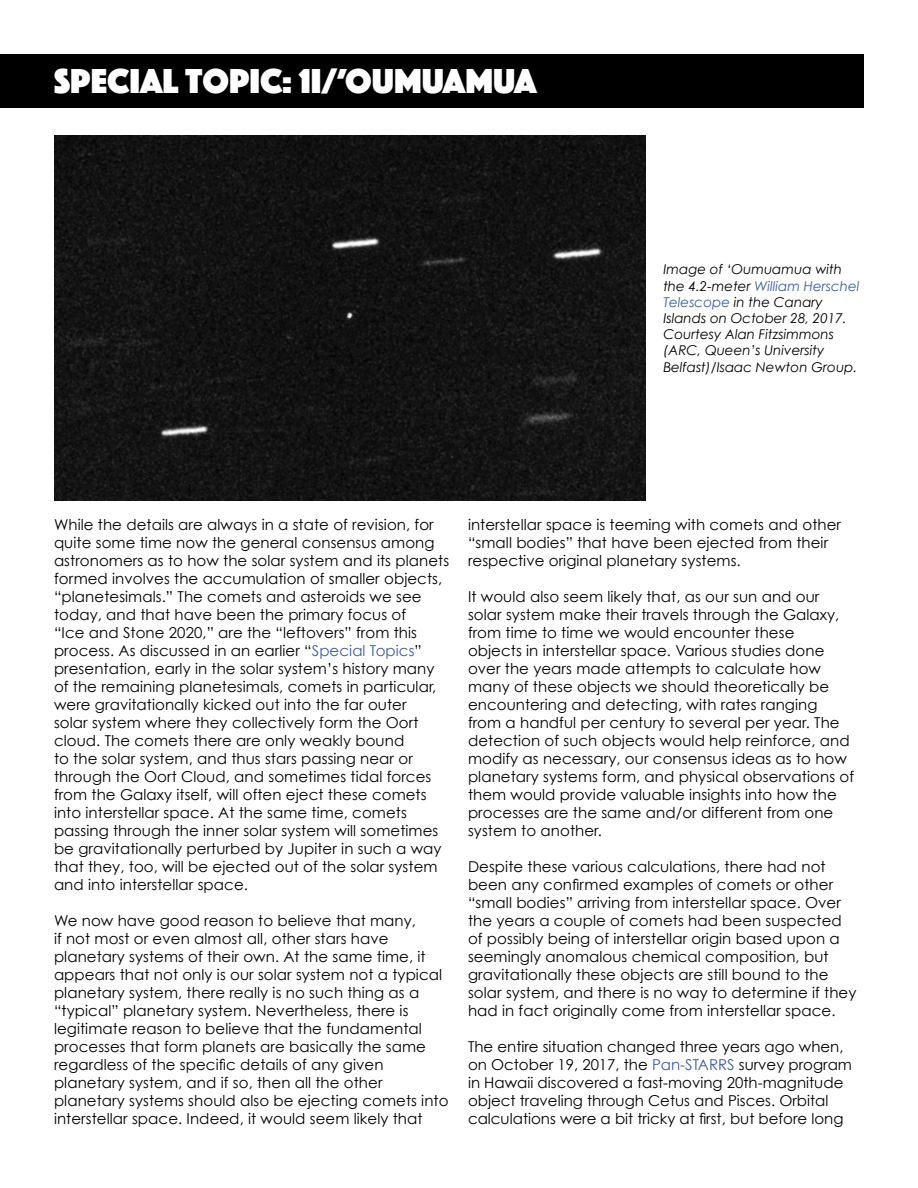
<style>
.page{position:relative;width:918px;height:1188px;background:#fff}
.page>*{position:absolute;margin:0;border:0;box-sizing:border-box;transform-origin:0 0}
.t1{font:36px "Phosphate Solid";color:#fff}
.Body_Type{font:15px/18px "Century Gothic";letter-spacing:.005em;color:#000}
.Cutlines{font:italic 13.5px/16.2px "Century Gothic";color:#000}
.s1{color:#385bab}
</style>
<div class="page">
<div style="left:0;top:54px;width:864px;height:54px;background:#000"></div>
<img style="left:54px;top:135px;width:591px;height:366px">
<p class="t1" style="left:54px;top:55px;width:484px">SPECIAL TOPIC: 1I/’OUMUAMUA</p>
<p class="Cutlines" style="left:663px;top:261px;width:198px">Image of ‘Oumuamua with the 4.2-meter <span class="s1">William Herschel<br>Telescope</span> in the Canary<br>Islands on October 28, 2017.<br>Courtesy Alan Fitzsimmons (ARC, Queen’s University<br>Belfast)/Isaac Newton Group.</p>
<p class="Body_Type" style="left:54px;top:515px;width:397px">While the details are always in a state of revision, for quite some time now the general consensus among astronomers as to how the solar system and its planets formed involves the accumulation of smaller objects, “planetesimals.” The comets and asteroids we see today, and that have been the primary focus of<br>“Ice and Stone 2020,” are the “leftovers” from this process. As discussed in an earlier “<span class="s1">Special Topics</span>” presentation, early in the solar system’s history many of the remaining planetesimals, comets in particular, were gravitationally kicked out into the far outer<br>solar system where they collectively form the Oort cloud. The comets there are only weakly bound<br>to the solar system, and thus stars passing near or through the Oort Cloud, and sometimes tidal forces from the Galaxy itself, will often eject these comets into interstellar space. At the same time, comets passing through the inner solar system will sometimes be gravitationally perturbed by Jupiter in such a way that they, too, will be ejected out of the solar system and into interstellar space.</p>
<p class="Body_Type" style="left:54px;top:911px;width:396px">We now have good reason to believe that many,<br>if not most or even almost all, other stars have planetary systems of their own. At the same time, it appears that not only is our solar system not a typical planetary system, there really is no such thing as a “typical” planetary system. Nevertheless, there is legitimate reason to believe that the fundamental processes that form planets are basically the same regardless of the specific details of any given planetary system, and if so, then all the other planetary systems should also be ejecting comets into interstellar space. Indeed, it would seem likely that</p>
<p class="Body_Type" style="left:468px;top:515px;width:375px">interstellar space is teeming with comets and other “small bodies” that have been ejected from their respective original planetary systems.</p>
<p class="Body_Type" style="left:468px;top:587px;width:388px">It would also seem likely that, as our sun and our solar system make their travels through the Galaxy, from time to time we would encounter these<br>objects in interstellar space. Various studies done over the years made attempts to calculate how many of these objects we should theoretically be encountering and detecting, with rates ranging from a handful per century to several per year. The detection of such objects would help reinforce, and modify as necessary, our consensus ideas as to how planetary systems form, and physical observations of them would provide valuable insights into how the processes are the same and/or different from one system to another.</p>
<p class="Body_Type" style="left:468px;top:857px;width:390px">Despite these various calculations, there had not been any confirmed examples of comets or other “small bodies” arriving from interstellar space. Over the years a couple of comets had been suspected of possibly being of interstellar origin based upon a seemingly anomalous chemical composition, but gravitationally these objects are still bound to the solar system, and there is no way to determine if they had in fact originally come from interstellar space.</p>
<p class="Body_Type" style="left:468px;top:1037px;width:386px">The entire situation changed three years ago when, on October 19, 2017, the <span class="s1">Pan-STARRS</span> survey program in Hawaii discovered a fast-moving 20th-magnitude object traveling through Cetus and Pisces. Orbital calculations were a bit tricky at first, but before long</p>
</div>
